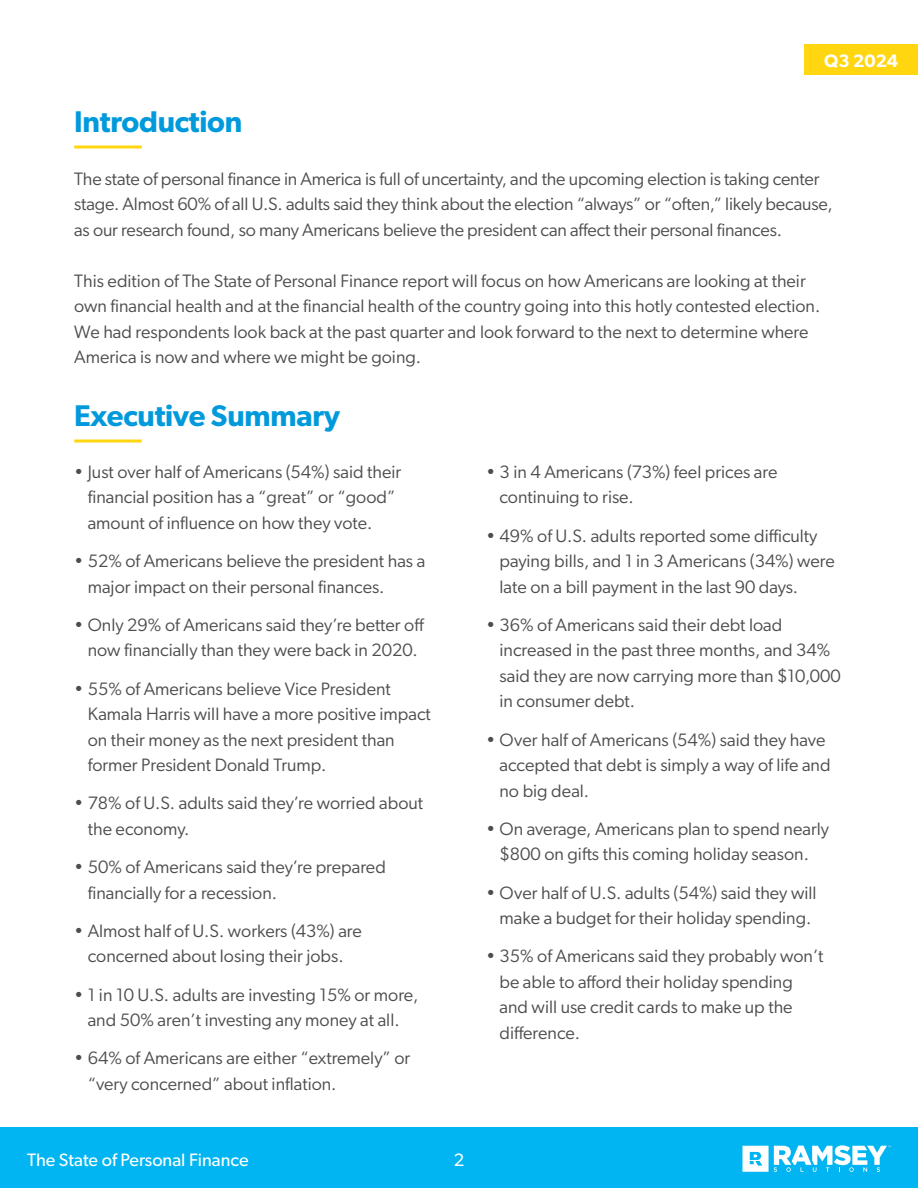
<style>
.page{position:relative;width:918px;height:1188px;background:#fff}
.page>*{position:absolute;margin:0;border:0;box-sizing:border-box;transform-origin:0 0}
.t1{font:600 30px "Gibson";letter-spacing:-.01em;color:#009adc}
.body{font:18px/25.5px "Gibson";color:#4d4d4f}
.t2{font:18px "Gibson";color:#fff}
.t3{font:600 18px "Gibson";color:#fff}
</style>
<div class="page">
<div style="left:0;top:1127px;width:918px;height:61px;background:#00b5f1"></div>
<div style="left:804px;top:44px;width:114px;height:31px;background:#ffd60f"></div>
<svg style="left:742px;top:1145px;width:149px;height:26px"></svg>
<hr style="left:74px;top:145px;width:68px;height:3px;background:#ffd60f">
<hr style="left:74px;top:440px;width:68px;height:2px;background:#ffd60f">
<p class="t3" style="left:824px;top:50px;width:75px">Q3 2024</p>
<h1 class="t1" style="left:74px;top:104px;width:170px">Introduction</h1>
<p class="body" style="left:74px;top:165px;width:760px">The state of personal finance in America is full of uncertainty, and the upcoming election is taking center stage. Almost 60% of all U.S. adults said they think about the election “always” or “often,” likely because, as our research found, so many Americans believe the president can affect their personal finances.</p>
<p class="body" style="left:74px;top:267px;width:748px">This edition of The State of Personal Finance report will focus on how Americans are looking at their own financial health and at the financial health of the country going into this hotly contested election.<br>We had respondents look back at the past quarter and look forward to the next to determine where America is now and where we might be going.</p>
<h1 class="t1" style="left:74px;top:398px;width:267px">Executive Summary</h1>
<p class="body" style="left:88px;top:459px;width:315px;text-indent:-14px">• Just over half of Americans (54%) said their financial position has a “great” or “good” amount of influence on how they vote.</p>
<p class="body" style="left:88px;top:548px;width:339px;text-indent:-14px">• 52% of Americans believe the president has a major impact on their personal finances.</p>
<p class="body" style="left:74px;top:612px;width:351px;text-align:center">• Only 29% of Americans said they’re better off now financially than they were back in 2020.</p>
<p class="body" style="left:88px;top:675px;width:345px;text-indent:-14px">• 55% of Americans believe Vice President Kamala Harris will have a more positive impact on their money as the next president than former President Donald Trump.</p>
<p class="body" style="left:88px;top:790px;width:337px;text-indent:-14px">• 78% of U.S. adults said they’re worried about the economy.</p>
<p class="body" style="left:88px;top:854px;width:300px;text-indent:-14px">• 50% of Americans said they’re prepared financially for a recession.</p>
<p class="body" style="left:74px;top:918px;width:289px;text-align:center">• Almost half of U.S. workers (43%) are concerned about losing their jobs.</p>
<p class="body" style="left:74px;top:981px;width:346px;text-align:center">• 1 in 10 U.S. adults are investing 15% or more, and 50% aren’t investing any money at all.</p>
<p class="body" style="left:88px;top:1045px;width:324px;text-indent:-14px">• 64% of Americans are either “extremely” or “very concerned” about inflation.</p>
<p class="body" style="left:500px;top:459px;width:279px;text-indent:-14px">• 3 in 4 Americans (73%) feel prices are continuing to rise.</p>
<p class="body" style="left:500px;top:522px;width:337px;text-indent:-14px">• 49% of U.S. adults reported some difficulty paying bills, and 1 in 3 Americans (34%) were late on a bill payment in the last 90 days.</p>
<p class="body" style="left:500px;top:612px;width:343px;text-indent:-14px">• 36% of Americans said their debt load increased in the past three months, and 34% said they are now carrying more than $10,000 in consumer debt.</p>
<p class="body" style="left:500px;top:726px;width:333px;text-indent:-14px">• Over half of Americans (54%) said they have accepted that debt is simply a way of life and no big deal.</p>
<p class="body" style="left:486px;top:816px;width:345px;text-align:center">• On average, Americans plan to spend nearly $800 on gifts this coming holiday season.</p>
<p class="body" style="left:486px;top:879px;width:332px;text-align:center">• Over half of U.S. adults (54%) said they will make a budget for their holiday spending.</p>
<p class="body" style="left:500px;top:943px;width:326px;text-indent:-14px">• 35% of Americans said they probably won’t be able to afford their holiday spending and will use credit cards to make up the difference.</p>
<p class="t2" style="left:27px;top:1149px;width:223px">The State of Personal Finance</p>
<p class="t2" style="left:454px;top:1149px;width:12px">2</p>
</div>
